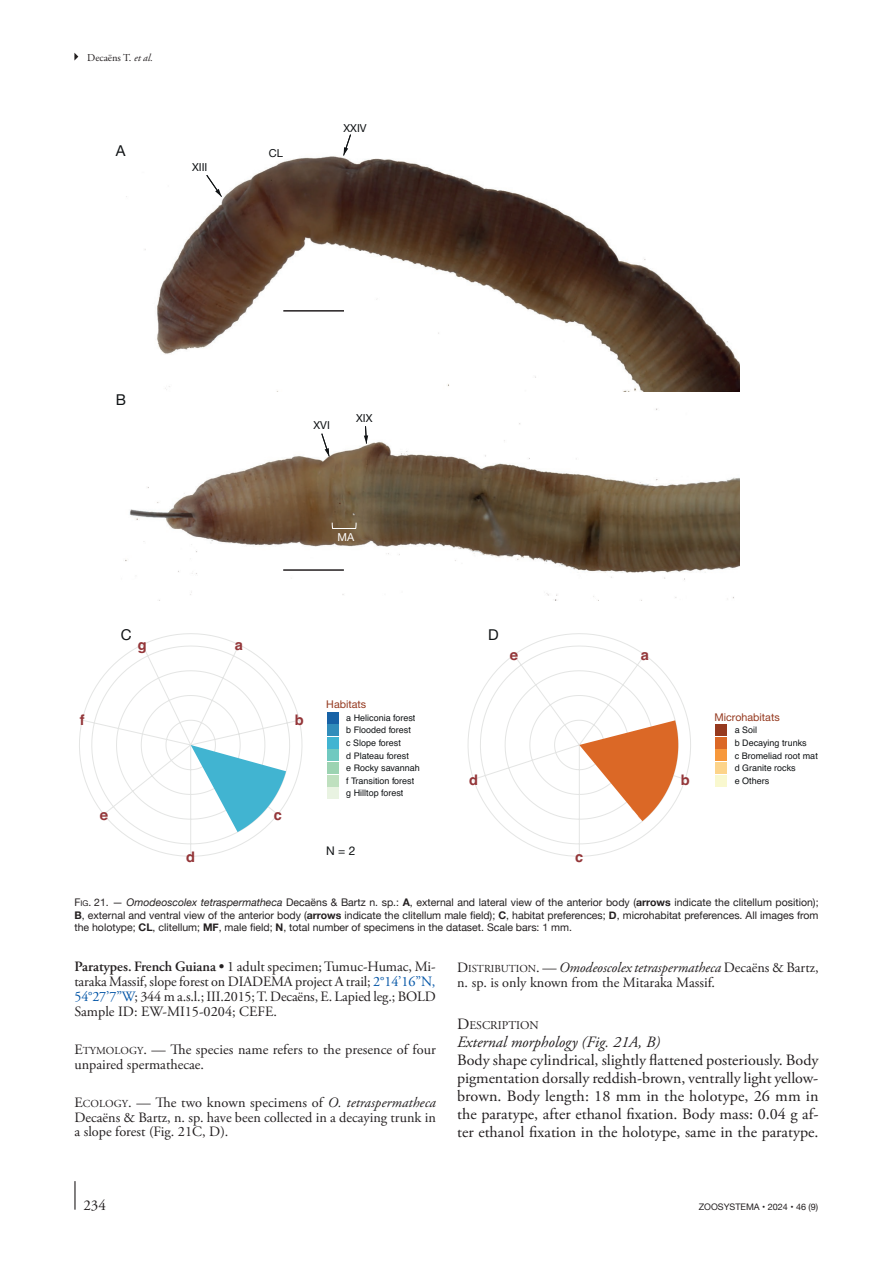
<style>
.page{position:relative;width:893px;height:1263px;background:#fff}
.page>*{position:absolute;margin:0;border:0;box-sizing:border-box;transform-origin:0 0}
.t1{font:15.75px/18px "Adobe Garamond Pro";color:#231f20;text-align:justify}
.t2{font:italic 15.75px "Adobe Garamond Pro";color:#231f20}
.t3{font:15px "Helvetica Neue";color:#101315}
.t4{font:15px "Adobe Garamond Pro";color:#231f20}
.t5{font:700 14.55px "Helvetica";color:#943639}
.t6{font:14.25px/14.9px "Adobe Garamond Pro";color:#231f20;text-align:justify}
.t7{font:12px "Helvetica Neue";color:#101315}
.t8{font:11.85px "Adobe Garamond";color:#231f20}
.t9{font:10.95px "Helvetica Neue";color:#101315}
.t10{font:10.95px "Helvetica Neue";color:#fff}
.t11{font:10.65px "Helvetica Neue";color:#95391f}
.t12{font:10.5px/12.8px "Helvetica Neue";color:#231f20;text-align:justify}
.t13{font:10.5px "Adobe Garamond Pro";color:#231f20}
.t14{font:9px/12.6px "Helvetica";color:#101315}
.t15{font:9px "Helvetica Neue";color:#231f20}
.s1{font-style:italic}
.s2{font-style:inherit}
.s3{font-size:7.8px}
.s4{font-weight:700}
.s5{font-weight:600}
.s6{color:#0154a6}
.s7{font-family:"Adobe Garamond"}
.s8{font-family:"Adobe Garamond";font-size:10.65px}
.s9{font-size:15.75px}
</style>
<div class="page">
<hr style="left:74px;top:1181px;width:2px;height:29px;background:#231f20">
<svg style="left:74px;top:53px;width:4px;height:8px"></svg>
<img style="left:125px;top:408px;width:615px;height:193px">
<img style="left:126px;top:149px;width:614px;height:242px">
<svg style="left:79px;top:633px;width:224px;height:224px"></svg>
<svg style="left:191px;top:745px;width:95px;height:87px"></svg>
<div style="left:327px;top:712px;width:11px;height:11px;background:#1762a6"></div>
<div style="left:327px;top:724px;width:11px;height:12px;background:#318dbb"></div>
<div style="left:327px;top:737px;width:11px;height:12px;background:#41b4d1"></div>
<div style="left:327px;top:750px;width:11px;height:11px;background:#70c9c0"></div>
<div style="left:327px;top:762px;width:11px;height:12px;background:#9cd3b2"></div>
<div style="left:327px;top:775px;width:11px;height:11px;background:#bfe0bf"></div>
<div style="left:327px;top:787px;width:11px;height:12px;background:#e9f3e2"></div>
<svg style="left:467px;top:633px;width:224px;height:224px"></svg>
<svg style="left:579px;top:720px;width:99px;height:101px"></svg>
<div style="left:715px;top:724px;width:12px;height:12px;background:#96391e"></div>
<div style="left:715px;top:737px;width:12px;height:12px;background:#db6826"></div>
<div style="left:715px;top:750px;width:12px;height:11px;background:#f7983b"></div>
<div style="left:715px;top:762px;width:12px;height:12px;background:#fdd48a"></div>
<div style="left:715px;top:775px;width:12px;height:11px;background:#f9f8cf"></div>
<hr style="left:283px;top:310px;width:61px;height:2px;background:#231f20">
<hr style="left:283px;top:569px;width:61px;height:2px;background:#231f20">
<svg style="left:331px;top:522px;width:26px;height:7px"></svg>
<svg style="left:344px;top:134px;width:7px;height:22px"></svg>
<svg style="left:206px;top:174px;width:16px;height:23px"></svg>
<svg style="left:321px;top:433px;width:8px;height:23px"></svg>
<svg style="left:364px;top:425px;width:4px;height:19px"></svg>
<p class="t13" style="left:87px;top:51px;width:67px">Decaëns T. <span class="s1">et al.</span></p>
<p class="t3" style="left:116px;top:139px;width:11px">A</p>
<p class="t9" style="left:269px;top:146px;width:16px">CL</p>
<p class="t9" style="left:192px;top:159px;width:17px">XIII</p>
<p class="t9" style="left:344px;top:120px;width:25px">XXIV</p>
<p class="t3" style="left:116px;top:389px;width:12px">B</p>
<p class="t9" style="left:314px;top:418px;width:18px">XVI</p>
<p class="t9" style="left:356px;top:410px;width:18px">XIX</p>
<p class="t10" style="left:338px;top:529px;width:18px">MA</p>
<p class="t3" style="left:121px;top:624px;width:12px">C</p>
<p class="t3" style="left:488px;top:624px;width:12px">D</p>
<p class="t5" style="left:138px;top:633px;width:10px">g</p>
<p class="t5" style="left:235px;top:633px;width:10px">a</p>
<p class="t5" style="left:510px;top:643px;width:10px">e</p>
<p class="t5" style="left:80px;top:708px;width:6px">f</p>
<p class="t5" style="left:100px;top:803px;width:10px">e</p>
<p class="t5" style="left:186px;top:845px;width:10px">d</p>
<p class="t5" style="left:295px;top:708px;width:10px">b</p>
<p class="t5" style="left:274px;top:803px;width:10px">c</p>
<p class="t11" style="left:326px;top:696px;width:42px">Habitats</p>
<p class="t14" style="left:346px;top:712px;width:75px">a Heliconia forest b Flooded forest<br>c Slope forest<br>d Plateau forest<br>e Rocky savannah f Transition forest g Hilltop forest</p>
<p class="t7" style="left:326px;top:842px;width:31px">N = 2</p>
<p class="t5" style="left:469px;top:768px;width:10px">d</p>
<p class="t5" style="left:575px;top:845px;width:10px">c</p>
<p class="t5" style="left:641px;top:643px;width:10px">a</p>
<p class="t5" style="left:681px;top:768px;width:10px">b</p>
<p class="t11" style="left:714px;top:709px;width:67px">Microhabitats</p>
<p class="t14" style="left:735px;top:724px;width:85px">a Soil<br>b Decaying trunks<br>c Bromeliad root mat d Granite rocks<br>e Others</p>
<p class="t12" style="left:74px;top:896px;width:746px"><span class="s2">F</span><span class="s3">ig</span><span class="s2">. 21</span>. — <span class="s1">Omodeoscolex tetraspermatheca</span> Decaëns &amp; Bartz n. sp.: <span class="s4">A</span>, external and lateral view of the anterior body (<span class="s4">arrows</span> indicate the clitellum position); <span class="s4">B</span>, external and ventral view of the anterior body (<span class="s4">arrows</span> indicate the clitellum male field); <span class="s4">C</span>, habitat preferences; <span class="s4">D</span>, microhabitat preferences. All images from the holotype; <span class="s4">CL</span>, clitellum; <span class="s4">MF</span>, male field; <span class="s4">N</span>, total number of specimens in the dataset. Scale bars: 1 mm.</p>
<p class="t6" style="left:74px;top:960px;width:363px"><span class="s5">Paratypes. French Guiana •</span> 1 adult specimen; Tumuc-Humac, Mi&shy;taraka Massif, slope forest on DIADEMA project A trail; <span class="s6">2°14’16”N, 54°27’7”W</span>; 344 m a.s.l.; III.2015; T. Decaëns, E. Lapied leg.; BOLD Sample ID: EW-MI15-0204; CEFE.</p>
<p class="t6" style="left:74px;top:1042px;width:363px"><span class="s7">E</span><span class="s8">TYMOLOGY</span>. — The species name refers to the presence of four unpaired spermathecae.</p>
<p class="t6" style="left:74px;top:1095px;width:363px"><span class="s7">E</span><span class="s8">COLOGY</span>. — The two known specimens of <span class="s1">O. tetraspermatheca </span>Decaëns &amp; Bartz, n. sp. have been collected in a decaying trunk in a slope forest (Fig. 21C, D).</p>
<p class="t6" style="left:457px;top:960px;width:363px"><span class="s7">D</span><span class="s8">ISTRIBUTION</span>. — <span class="s1">Omodeoscolex tetraspermatheca</span> Decaëns &amp; Bartz, n. sp. is only known from the Mitaraka Massif.</p>
<p class="t8" style="left:457px;top:1019px;width:83px"><span class="s9">D</span>ES CRIPTION</p>
<p class="t2" style="left:457px;top:1033px;width:205px">External morphology (Fig. 21A, B)</p>
<p class="t1" style="left:457px;top:1052px;width:363px">Body shape cylindrical, slightly flattened posteriously. Body pigmentation dorsally reddish-brown, ventrally light yellow&shy;brown. Body length: 18 mm in the holotype, 26 mm in the paratype, after ethanol fixation. Body mass: 0.04 g af&shy;ter ethanol fixation in the holotype, same in the paratype.</p>
<p class="t4" style="left:83px;top:1196px;width:24px">234</p>
<p class="t15" style="left:699px;top:1200px;width:121px">ZOOSYSTEMA • 2024 • 46 (9)</p>
</div>
